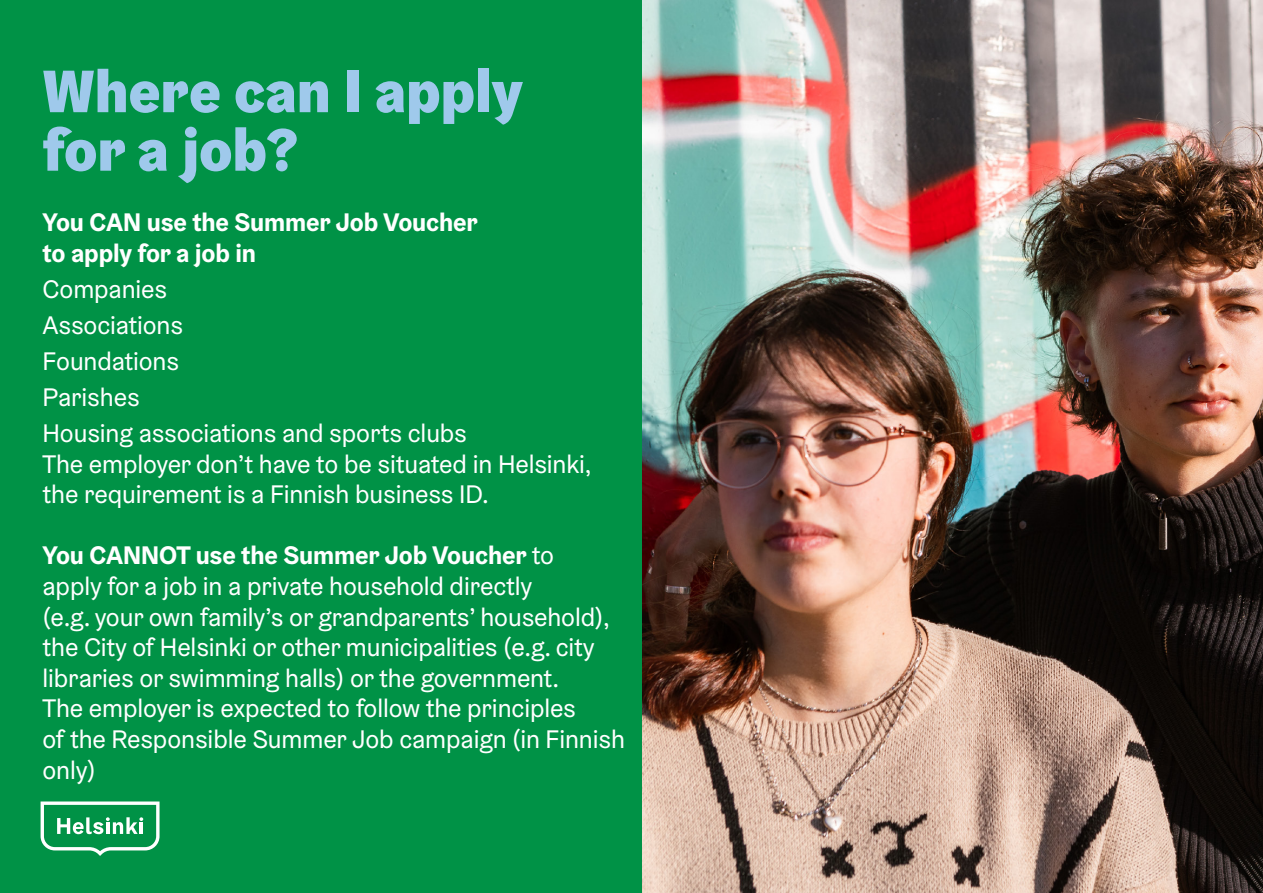
<style>
.page{position:relative;width:1263px;height:893px;background:#009246}
.page>*{position:absolute;margin:0;border:0;box-sizing:border-box;transform-origin:0 0}
.t1{font:900 60px/58.5px "Helsinki Grotesk";color:#9fc9eb}
.t2{font:25.5px/30.6px "Helsinki Grotesk";letter-spacing:-.005em;color:#fff}
.t3{font:700 25.5px/30.6px "Helsinki Grotesk";letter-spacing:-.005em;color:#fff}
.s1{font-weight:700}
</style>
<div class="page">
<svg style="left:41px;top:801px;width:119px;height:55px"></svg>
<img style="left:642px;top:0;width:621px;height:893px">
<h1 class="t1" style="left:43px;top:61px;width:482px">Where can I apply for a job?</h1>
<p class="t3" style="left:43px;top:207px;width:437px">You CAN use the Summer Job Voucher to apply for a job in</p>
<p class="t2" style="left:43px;top:271px;width:426px;line-height:36px">Companies<br>Associations<br>Foundations<br>Parishes<br>Housing associations and sports clubs</p>
<p class="t2" style="left:43px;top:448px;width:550px">The employer don’t have to be situated in Helsinki, the requirement is a Finnish business ID.</p>
<p class="t2" style="left:43px;top:540px;width:584px"><span class="s1">You CANNOT use the Summer Job Voucher</span> to<br>apply for a job in a private household directly<br>(e.g. your own family’s or grandparents’ household), the City of Helsinki or other municipalities (e.g. city libraries or swimming halls) or the government.<br>The employer is expected to follow the principles<br>of the Responsible Summer Job campaign (in Finnish only)</p>
</div>
